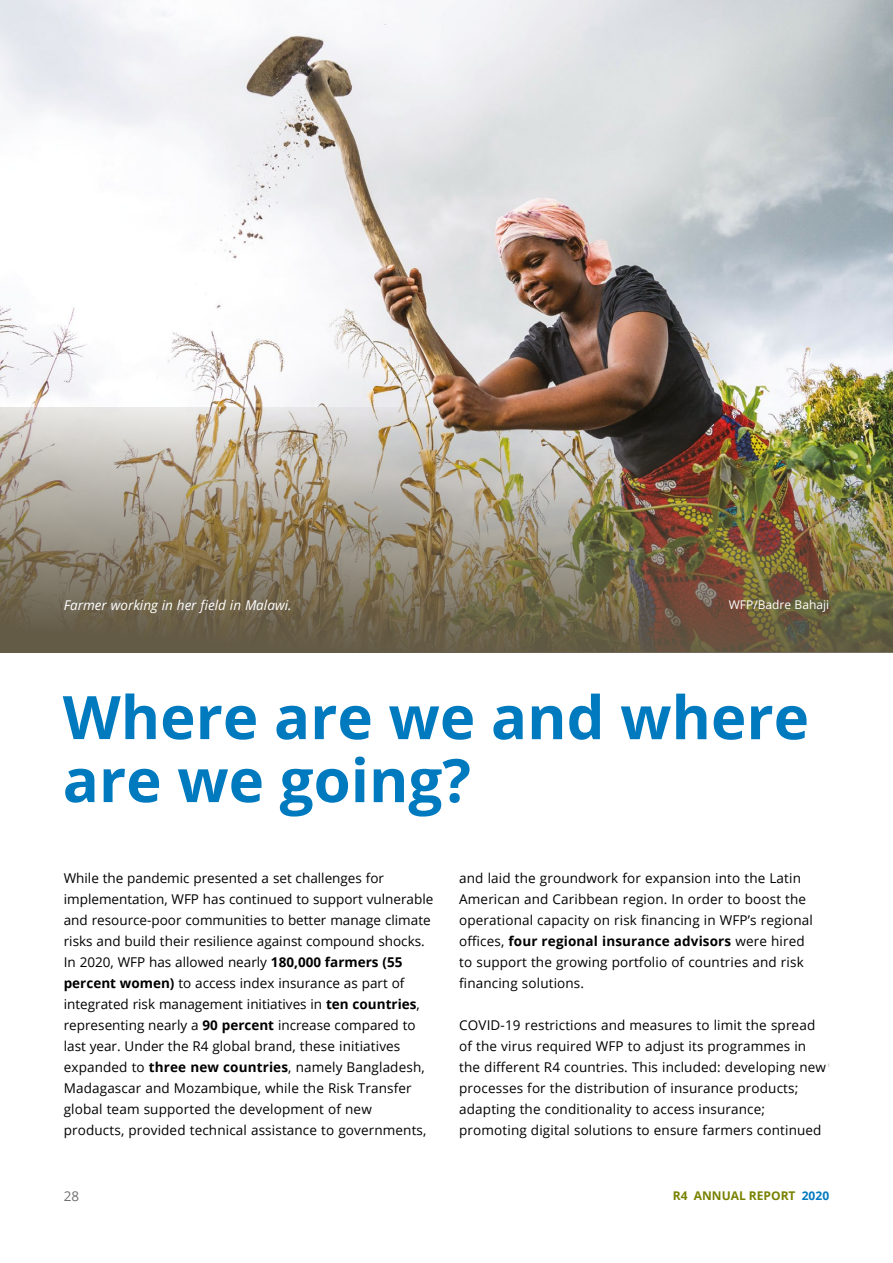
<style>
.page{position:relative;width:893px;height:1263px;background:#fff}
.page>*{position:absolute;margin:0;border:0;box-sizing:border-box;transform-origin:0 0}
.t1{font:700 60px/63px "Open Sans";color:#007abf}
.t2{font:13.5px/21px "Open Sans";letter-spacing:.01em;color:#000}
.t3{font:italic 13.5px "Open Sans";color:#fff}
.t4{font:13.5px "Open Sans";color:#706f6f}
.t5{font:700 12px "Open Sans";color:#798200}
.t6{font:12px "Open Sans";color:#fff}
.s1{font-weight:700}
.s2{color:#007ac0}
</style>
<div class="page">
<img style="left:0;top:0;width:893px;height:407px">
<img style="left:0;top:407px;width:893px;height:246px">
<p class="t3" style="left:64px;top:596px;width:229px">Farmer working in her field in Malawi.</p>
<p class="t6" style="left:729px;top:596px;width:102px">WFP/Badre Bahaji</p>
<h1 class="t1" style="left:63px;top:684px;width:748px">Where are we and where are we going?</h1>
<p class="t2" style="left:64px;top:867px;width:371px">While the pandemic presented a set challenges for implementation, WFP has continued to support vulnerable and resource-poor communities to better manage climate risks and build their resilience against compound shocks.<br>In 2020, WFP has allowed nearly <span class="s1">180,000 farmers (55 percent women)</span> to access index insurance as part of integrated risk management initiatives in <span class="s1">ten countries</span>, representing nearly a <span class="s1">90 percent</span> increase compared to last year. Under the R4 global brand, these initiatives expanded to <span class="s1">three new countries</span>, namely Bangladesh, Madagascar and Mozambique, while the Risk Transfer global team supported the development of new products, provided technical assistance to governments,</p>
<p class="t2" style="left:459px;top:867px;width:355px">and laid the groundwork for expansion into the Latin American and Caribbean region. In order to boost the operational capacity on risk financing in WFP’s regional offices, <span class="s1">four regional insurance advisors</span> were hired to support the growing portfolio of countries and risk financing solutions.</p>
<p class="t2" style="left:459px;top:1014px;width:368px">COVID-19 restrictions and measures to limit the spread of the virus required WFP to adjust its programmes in the different R4 countries. This included: developing new processes for the distribution of insurance products; adapting the conditionality to access insurance; promoting digital solutions to ensure farmers continued</p>
<p class="t4" style="left:64px;top:1187px;width:17px">28</p>
<p class="t5" style="left:673px;top:1187px;width:158px">R4 ANNUAL REPORT <span class="s2">2020</span></p>
</div>
